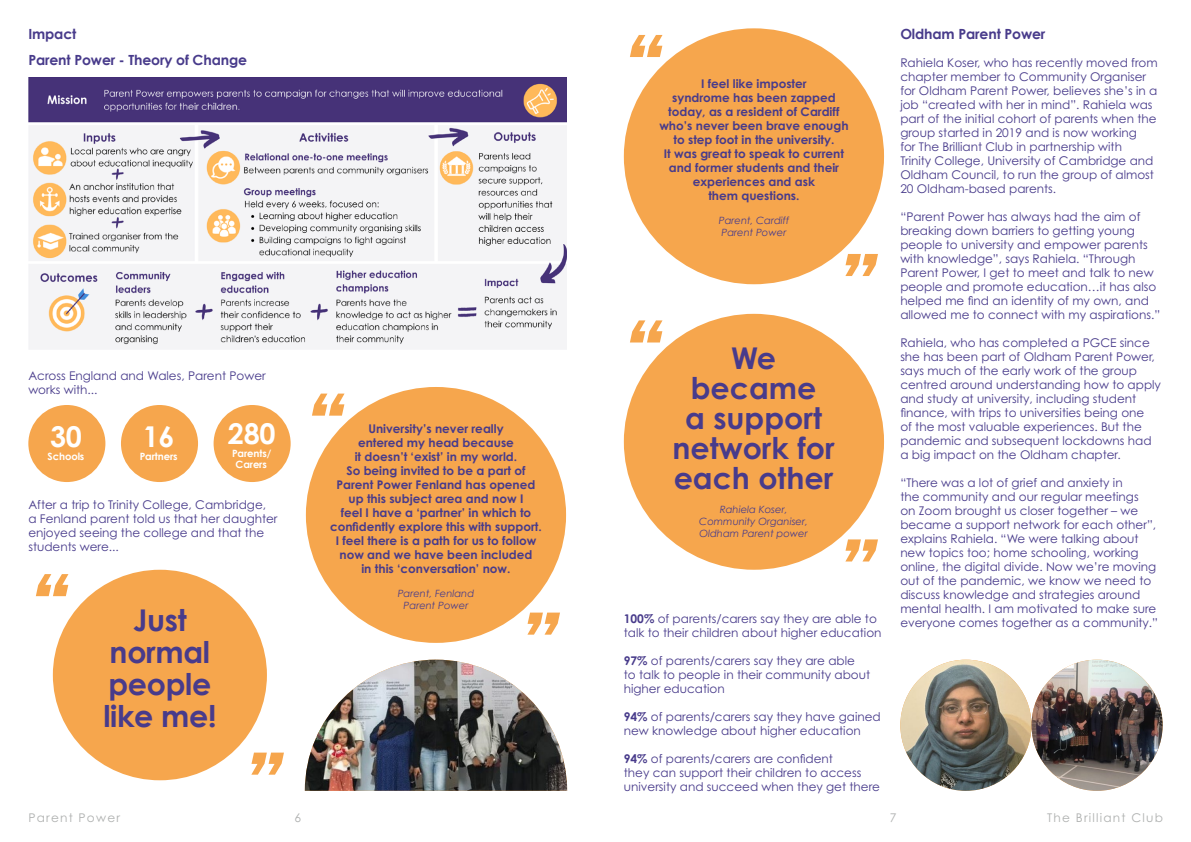
<style>
.page{position:relative;width:1191px;height:842px;background:#fff}
.page>*{position:absolute;margin:0;border:0;box-sizing:border-box;transform-origin:0 0}
.t1{font:700 30px/30px "Century Gothic Std";color:#483b8b;text-align:center}
.t2{font:700 30px/32px "Century Gothic";letter-spacing:-.01em;color:#483b8b;text-align:center}
.t3{font:700 28.7px "Century Gothic";letter-spacing:-.01em;color:#fff}
.t4{font:700 14px/26.5px "Century Gothic";letter-spacing:-.01em;color:#483b8b}
.t5{font:12px/14px "Century Gothic Std";color:#483b8b}
.t6{font:700 12px/14px "Century Gothic Std";color:#483b8b;text-align:center}
.t7{font:12px "Century Gothic Std";letter-spacing:.1em;color:#afb1b0}
.t8{font:italic 10px/12px "Century Gothic";color:#483b8b;text-align:center}
.t9{font:700 10px/10.8px "Century Gothic";letter-spacing:-.01em;color:#fff;text-align:center}
.s1{font-weight:700}
</style>
<div class="page">
<div style="left:28px;top:405px;width:77px;height:77px;background:#f6a64d;border-radius:50%"></div>
<div style="left:121px;top:405px;width:77px;height:77px;background:#f6a64d;border-radius:50%"></div>
<div style="left:214px;top:405px;width:77px;height:77px;background:#f6a64d;border-radius:50%"></div>
<img style="left:28px;top:77px;width:539px;height:272px">
<div style="left:53px;top:570px;width:214px;height:210px;background:#f6a64d;border-radius:50%"></div>
<svg style="left:36px;top:574px;width:32px;height:22px"></svg>
<svg style="left:251px;top:753px;width:33px;height:22px"></svg>
<div style="left:624px;top:28px;width:260px;height:256px;background:#f6a64d;border-radius:50%"></div>
<svg style="left:630px;top:35px;width:32px;height:22px"></svg>
<svg style="left:845px;top:254px;width:33px;height:22px"></svg>
<div style="left:306px;top:387px;width:260px;height:256px;background:#f6a64d;border-radius:50%"></div>
<svg style="left:312px;top:394px;width:32px;height:22px"></svg>
<svg style="left:527px;top:613px;width:33px;height:22px"></svg>
<img style="left:900px;top:660px;width:131px;height:131px;border-radius:66px">
<img style="left:1031px;top:660px;width:131px;height:131px;border-radius:66px">
<img style="left:305px;top:660px;width:262px;height:131px">
<div style="left:624px;top:314px;width:260px;height:256px;background:#f6a64d;border-radius:50%"></div>
<svg style="left:630px;top:320px;width:32px;height:22px"></svg>
<svg style="left:845px;top:539px;width:33px;height:22px"></svg>
<p class="t4" style="left:28px;top:20px;width:220px">Impact<br>Parent Power - Theory of Change</p>
<p class="t5" style="left:28px;top:369px;width:239px">Across England and Wales, Parent Power works with...</p>
<h2 class="t3" style="left:50px;top:418px;width:33px">30</h2>
<p class="t9" style="left:48px;top:450px;width:38px">Schools</p>
<h2 class="t3" style="left:228px;top:416px;width:49px">280</h2>
<p class="t9" style="left:232px;top:448px;width:41px">Parents/<br>Carers</p>
<p class="t5" style="left:28px;top:497px;width:251px">After a trip to Trinity College, Cambridge,<br>a Fenland parent told us that her daughter enjoyed seeing the college and that the students were...</p>
<h2 class="t3" style="left:143px;top:418px;width:33px">16</h2>
<p class="t9" style="left:140px;top:450px;width:39px">Partners</p>
<h1 class="t2" style="left:103px;top:604px;width:115px">Just normal people like me!</h1>
<p class="t6" style="left:330px;top:422px;width:213px">University’s never really<br>entered my head because<br>it doesn’t ‘exist’ in my world.<br>So being invited to be a part of<br>Parent Power Fenland has opened up this subject area and now I<br>feel I have a ‘partner’ in which to confidently explore this with support.<br>I feel there is a path for us to follow now and we have been included<br>in this ‘conversation’ now.</p>
<p class="t8" style="left:398px;top:588px;width:78px">Parent, Fenland<br>Parent Power</p>
<p class="t6" style="left:659px;top:76px;width:191px">I feel like imposter<br>syndrome has been zapped today, as a resident of Cardiff who’s never been brave enough to step foot in the university.<br>It was great to speak to current and former students and their experiences and ask<br>them questions.</p>
<p class="t8" style="left:718px;top:214px;width:72px;text-align:left">Parent, Cardiff<br>Parent Power</p>
<h1 class="t1" style="left:672px;top:342px;width:164px">We became<br>a support network for each other</h1>
<p class="t8" style="left:699px;top:503px;width:110px">Rahiela Koser,<br>Community Organiser,<br>Oldham Parent power</p>
<p class="t5" style="left:624px;top:611px;width:259px"><span class="s1">100%</span> of parents/carers say they are able to talk to their children about higher education</p>
<p class="t5" style="left:624px;top:653px;width:248px"><span class="s1">97%</span> of parents/carers say they are able<br>to talk to people in their community about higher education</p>
<p class="t5" style="left:624px;top:709px;width:258px"><span class="s1">94%</span> of parents/carers say they have gained new knowledge about higher education</p>
<p class="t5" style="left:624px;top:751px;width:258px"><span class="s1">94%</span> of parents/carers are confident<br>they can support their children to access university and succeed when they get there</p>
<p class="t4" style="left:900px;top:20px;width:147px">Oldham Parent Power</p>
<p class="t5" style="left:900px;top:55px;width:259px">Rahiela Koser, who has recently moved from chapter member to Community Organiser for Oldham Parent Power, believes she’s in a job “created with her in mind”. Rahiela was part of the initial cohort of parents when the group started in 2019 and is now working<br>for The Brilliant Club in partnership with<br>Trinity College, University of Cambridge and Oldham Council, to run the group of almost 20 Oldham-based parents.</p>
<p class="t5" style="left:900px;top:209px;width:261px">“Parent Power has always had the aim of breaking down barriers to getting young people to university and empower parents with knowledge”, says Rahiela. “Through Parent Power, I get to meet and talk to new people and promote education…it has also helped me find an identity of my own, and allowed me to connect with my aspirations.”</p>
<p class="t5" style="left:900px;top:335px;width:262px">Rahiela, who has completed a PGCE since she has been part of Oldham Parent Power, says much of the early work of the group centred around understanding how to apply and study at university, including student finance, with trips to universities being one<br>of the most valuable experiences. But the pandemic and subsequent lockdowns had a big impact on the Oldham chapter.</p>
<p class="t5" style="left:900px;top:475px;width:259px">“There was a lot of grief and anxiety in<br>the community and our regular meetings<br>on Zoom brought us closer together – we became a support network for each other”, explains Rahiela. “We were talking about new topics too; home schooling, working online, the digital divide. Now we’re moving out of the pandemic, we know we need to discuss knowledge and strategies around mental health. I am motivated to make sure everyone comes together as a community.”</p>
<p class="t7" style="left:28px;top:811px;width:93px">Parent Power</p>
<p class="t7" style="left:294px;top:811px;width:8px">6</p>
<p class="t7" style="left:890px;top:811px;width:8px">7</p>
<p class="t7" style="left:1047px;top:811px;width:117px">The Brilliant Club</p>
</div>
